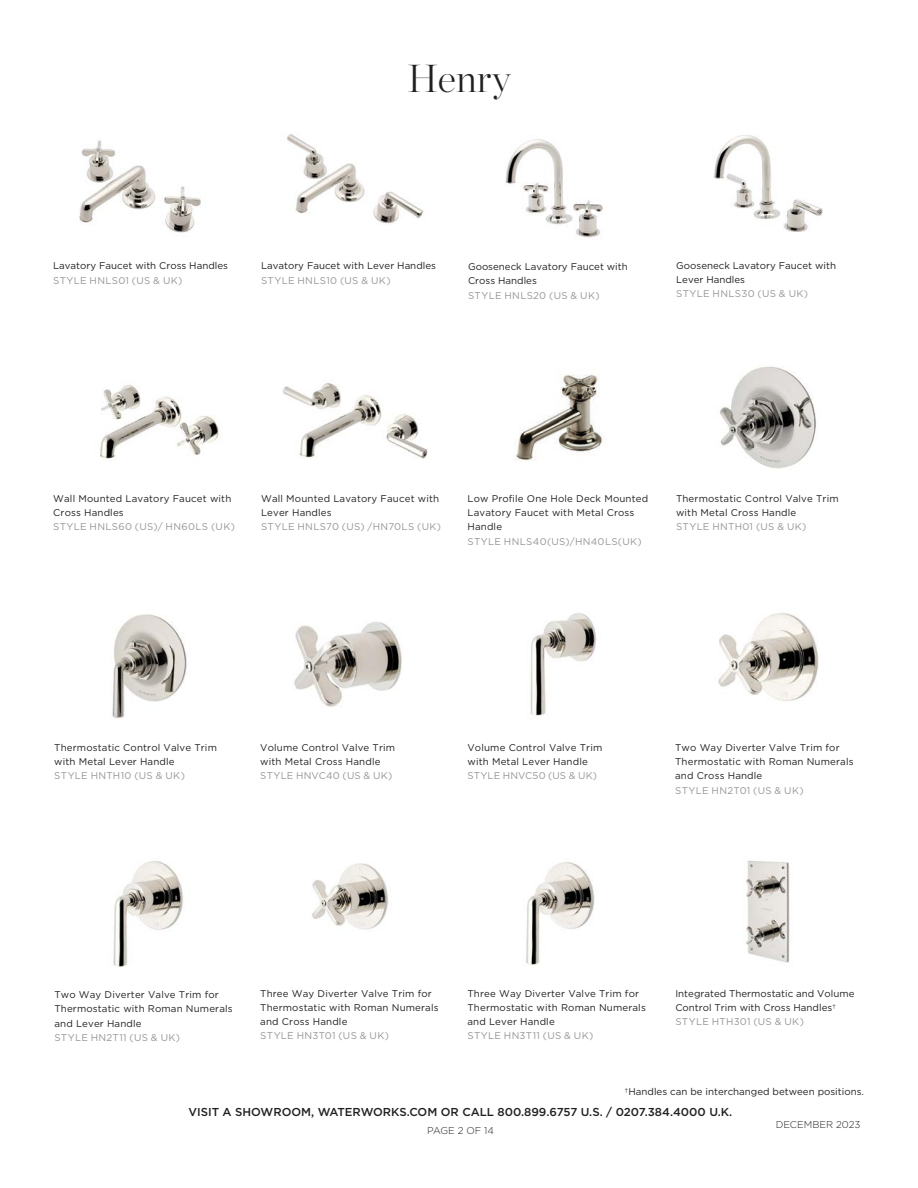
<style>
.page{position:relative;width:918px;height:1188px;background:#fff}
.page>*{position:absolute;margin:0;border:0;box-sizing:border-box;transform-origin:0 0}
.t1{font:200 39px "Chronicle Display";color:#231f20}
.t2{font:500 11.55px "Gotham";color:#231f20}
.t3{font:300 9.9px "Gotham";color:#231f20}
.Text__LIGHT_-_6_5_9_5__0{font:9.75px/14.2px "Gotham";letter-spacing:.015em;color:#231f20}
.Text__product_number{font:9.75px "Gotham";letter-spacing:.03em;color:#939598}
.Text__product_number-2{font:9.75px "Gotham";letter-spacing:.01em;color:#939598}
.s1{font-weight:300}
</style>
<div class="page">
<img style="left:505px;top:139px;width:98px;height:99px">
<img style="left:713px;top:135px;width:110px;height:97px">
<img style="left:79px;top:140px;width:122px;height:93px">
<img style="left:287px;top:134px;width:137px;height:90px">
<img style="left:100px;top:385px;width:119px;height:74px">
<img style="left:282px;top:382px;width:146px;height:77px">
<img style="left:720px;top:366px;width:96px;height:103px">
<img style="left:112px;top:614px;width:75px;height:105px">
<img style="left:718px;top:613px;width:101px;height:88px">
<img style="left:515px;top:374px;width:88px;height:87px">
<img style="left:294px;top:622px;width:108px;height:85px">
<img style="left:530px;top:613px;width:66px;height:105px">
<img style="left:113px;top:861px;width:71px;height:106px">
<img style="left:312px;top:863px;width:76px;height:67px">
<img style="left:526px;top:862px;width:69px;height:103px">
<img style="left:746px;top:860px;width:44px;height:103px">
<h1 class="t1" style="left:408px;top:49px;width:104px">Henry</h1>
<p class="Text__LIGHT_-_6_5_9_5__0" style="left:53px;top:259px;width:176px">Lavatory Faucet with Cross Handles</p>
<p class="Text__product_number" style="left:53px;top:274px;width:131px">STYLE HNLS01 (US &amp; UK)</p>
<p class="Text__LIGHT_-_6_5_9_5__0" style="left:261px;top:259px;width:176px">Lavatory Faucet with Lever Handles</p>
<p class="Text__product_number" style="left:261px;top:274px;width:131px">STYLE HNLS10 (US &amp; UK)</p>
<p class="Text__LIGHT_-_6_5_9_5__0" style="left:468px;top:259px;width:161px">Gooseneck Lavatory Faucet with<br>Cross Handles</p>
<p class="Text__product_number" style="left:468px;top:289px;width:133px">STYLE HNLS20 (US &amp; UK)</p>
<p class="Text__LIGHT_-_6_5_9_5__0" style="left:676px;top:258px;width:161px">Gooseneck Lavatory Faucet with<br>Lever Handles</p>
<p class="Text__product_number" style="left:676px;top:288px;width:133px">STYLE HNLS30 (US &amp; UK)</p>
<p class="Text__LIGHT_-_6_5_9_5__0" style="left:53px;top:491px;width:180px">Wall Mounted Lavatory Faucet with<br>Cross Handles</p>
<p class="Text__product_number" style="left:53px;top:521px;width:183px">STYLE HNLS60 (US)/ HN60LS (UK)</p>
<p class="Text__LIGHT_-_6_5_9_5__0" style="left:261px;top:491px;width:180px">Wall Mounted Lavatory Faucet with<br>Lever Handles</p>
<p class="Text__product_number" style="left:261px;top:521px;width:182px">STYLE HNLS70 (US) /HN70LS (UK)</p>
<p class="Text__LIGHT_-_6_5_9_5__0" style="left:468px;top:491px;width:182px">Low Profile One Hole Deck Mounted<br>Lavatory Faucet with Metal Cross<br>Handle</p>
<p class="Text__product_number" style="left:468px;top:535px;width:176px">STYLE HNLS40(US)/HN40LS(UK)</p>
<p class="Text__LIGHT_-_6_5_9_5__0" style="left:676px;top:491px;width:164px">Thermostatic Control Valve Trim with Metal Cross Handle</p>
<p class="Text__product_number" style="left:676px;top:520px;width:132px">STYLE HNTH01 (US &amp; UK)</p>
<p class="Text__LIGHT_-_6_5_9_5__0" style="left:54px;top:740px;width:164px">Thermostatic Control Valve Trim with Metal Lever Handle</p>
<p class="Text__product_number" style="left:54px;top:770px;width:132px">STYLE HNTH10 (US &amp; UK)</p>
<p class="Text__LIGHT_-_6_5_9_5__0" style="left:260px;top:740px;width:136px">Volume Control Valve Trim with Metal Cross Handle</p>
<p class="Text__product_number" style="left:260px;top:770px;width:134px">STYLE HNVC40 (US &amp; UK)</p>
<p class="Text__LIGHT_-_6_5_9_5__0" style="left:468px;top:740px;width:136px">Volume Control Valve Trim with Metal Lever Handle</p>
<p class="Text__product_number-2" style="left:468px;top:770px;width:131px">STYLE HNVC50 (US &amp; UK)</p>
<p class="Text__LIGHT_-_6_5_9_5__0" style="left:675px;top:740px;width:180px">Two Way Diverter Valve Trim for<br>Thermostatic with Roman Numerals and Cross Handle</p>
<p class="Text__product_number" style="left:675px;top:784px;width:130px">STYLE HN2T01 (US &amp; UK)</p>
<p class="Text__LIGHT_-_6_5_9_5__0" style="left:54px;top:987px;width:180px">Two Way Diverter Valve Trim for<br>Thermostatic with Roman Numerals and Lever Handle</p>
<p class="Text__product_number" style="left:54px;top:1031px;width:127px">STYLE HN2T11 (US &amp; UK)</p>
<p class="Text__LIGHT_-_6_5_9_5__0" style="left:260px;top:986px;width:180px">Three Way Diverter Valve Trim for<br>Thermostatic with Roman Numerals and Cross Handle</p>
<p class="Text__product_number" style="left:260px;top:1030px;width:130px">STYLE HN3T01 (US &amp; UK)</p>
<p class="Text__LIGHT_-_6_5_9_5__0" style="left:468px;top:986px;width:180px">Three Way Diverter Valve Trim for<br>Thermostatic with Roman Numerals and Lever Handle</p>
<p class="Text__product_number" style="left:468px;top:1030px;width:127px">STYLE HN3T11 (US &amp; UK)</p>
<p class="Text__LIGHT_-_6_5_9_5__0" style="left:675px;top:986px;width:181px">Integrated Thermostatic and Volume<br>Control Trim with Cross Handles<span class="s1">†</span></p>
<p class="Text__product_number" style="left:675px;top:1016px;width:130px">STYLE HTH301 (US &amp; UK)</p>
<p class="Text__LIGHT_-_6_5_9_5__0" style="left:625px;top:1084px;width:241px"><span class="s1">†</span>Handles can be interchanged between positions.</p>
<p class="t2" style="left:189px;top:1105px;width:545px">VISIT A SHOWROOM, WATERWORKS.COM OR CALL 800.899.6757 U.S. / 0207.384.4000 U.K.</p>
<p class="t3" style="left:427px;top:1124px;width:68px">PAGE 2 OF 14</p>
<p class="t3" style="left:776px;top:1119px;width:86px">DECEMBER 2023</p>
</div>
